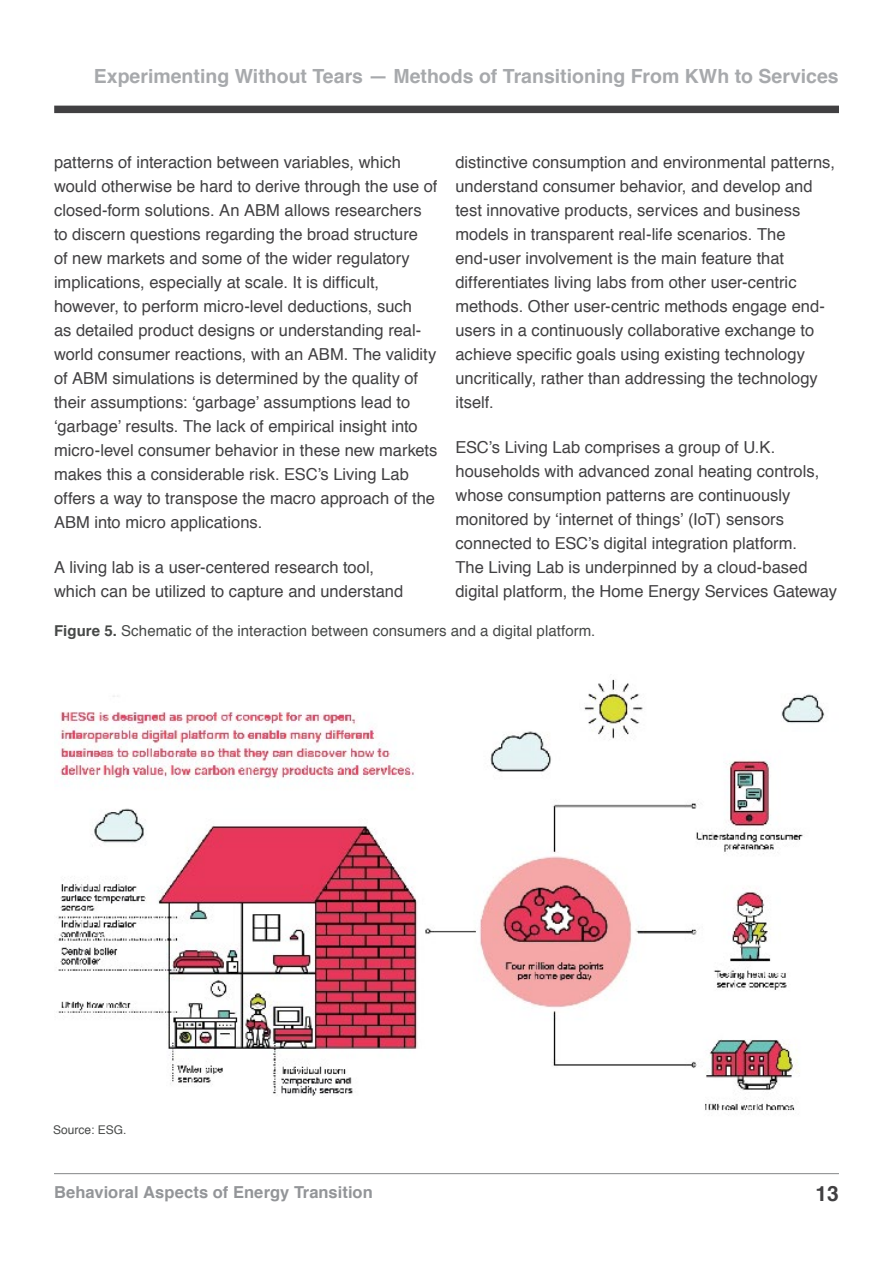
<style>
.page{position:relative;width:893px;height:1263px;background:#fff}
.page>*{position:absolute;margin:0;border:0;box-sizing:border-box;transform-origin:0 0}
.t1{font:700 21px "Helvetica";color:#414042}
.t2{font:700 19.5px "Helvetica";color:#a7a9ac}
.t3{font:16.5px/24px "Helvetica";color:#414042}
.t4{font:700 16.5px "Helvetica";color:#939598}
.t5{font:15px "Helvetica";letter-spacing:.005em;color:#474948}
.t6{font:12px "Helvetica";color:#474948}
.s1{font-weight:700}
</style>
<div class="page">
<hr style="left:54px;top:1173px;width:785px;height:1px;background:#929495">
<div style="left:54px;top:106px;width:785px;height:7px;background:#414042"></div>
<img style="left:56px;top:679px;width:769px;height:432px">
<p class="t2" style="left:94px;top:61px;width:746px">Experimenting Without Tears — Methods of Transitioning From KWh to Services</p>
<p class="t3" style="left:54px;top:150px;width:385px">patterns of interaction between variables, which would otherwise be hard to derive through the use of closed-form solutions. An ABM allows researchers to discern questions regarding the broad structure<br>of new markets and some of the wider regulatory implications, especially at scale. It is difficult, however, to perform micro-level deductions, such<br>as detailed product designs or understanding real&shy;world consumer reactions, with an ABM. The validity of ABM simulations is determined by the quality of their assumptions: ‘garbage’ assumptions lead to ‘garbage’ results. The lack of empirical insight into micro-level consumer behavior in these new markets makes this a considerable risk. ESC’s Living Lab offers a way to transpose the macro approach of the ABM into micro applications.</p>
<p class="t3" style="left:54px;top:556px;width:351px">A living lab is a user-centered research tool, which can be utilized to capture and understand</p>
<p class="t3" style="left:455px;top:150px;width:381px">distinctive consumption and environmental patterns, understand consumer behavior, and develop and test innovative products, services and business models in transparent real-life scenarios. The end-user involvement is the main feature that differentiates living labs from other user-centric methods. Other user-centric methods engage end&shy;users in a continuously collaborative exchange to achieve specific goals using existing technology uncritically, rather than addressing the technology itself.</p>
<p class="t3" style="left:455px;top:436px;width:383px">ESC’s Living Lab comprises a group of U.K. households with advanced zonal heating controls, whose consumption patterns are continuously monitored by ‘internet of things’ (IoT) sensors connected to ESC’s digital integration platform.<br>The Living Lab is underpinned by a cloud-based digital platform, the Home Energy Services Gateway</p>
<p class="t5" style="left:54px;top:619px;width:543px"><span class="s1">Figure 5.</span> Schematic of the interaction between consumers and a digital platform.</p>
<p class="t6" style="left:53px;top:1120px;width:75px">Source: ESG.</p>
<p class="t4" style="left:54px;top:1179px;width:320px">Behavioral Aspects of Energy Transition</p>
<p class="t1" style="left:816px;top:1177px;width:25px">13</p>
</div>
